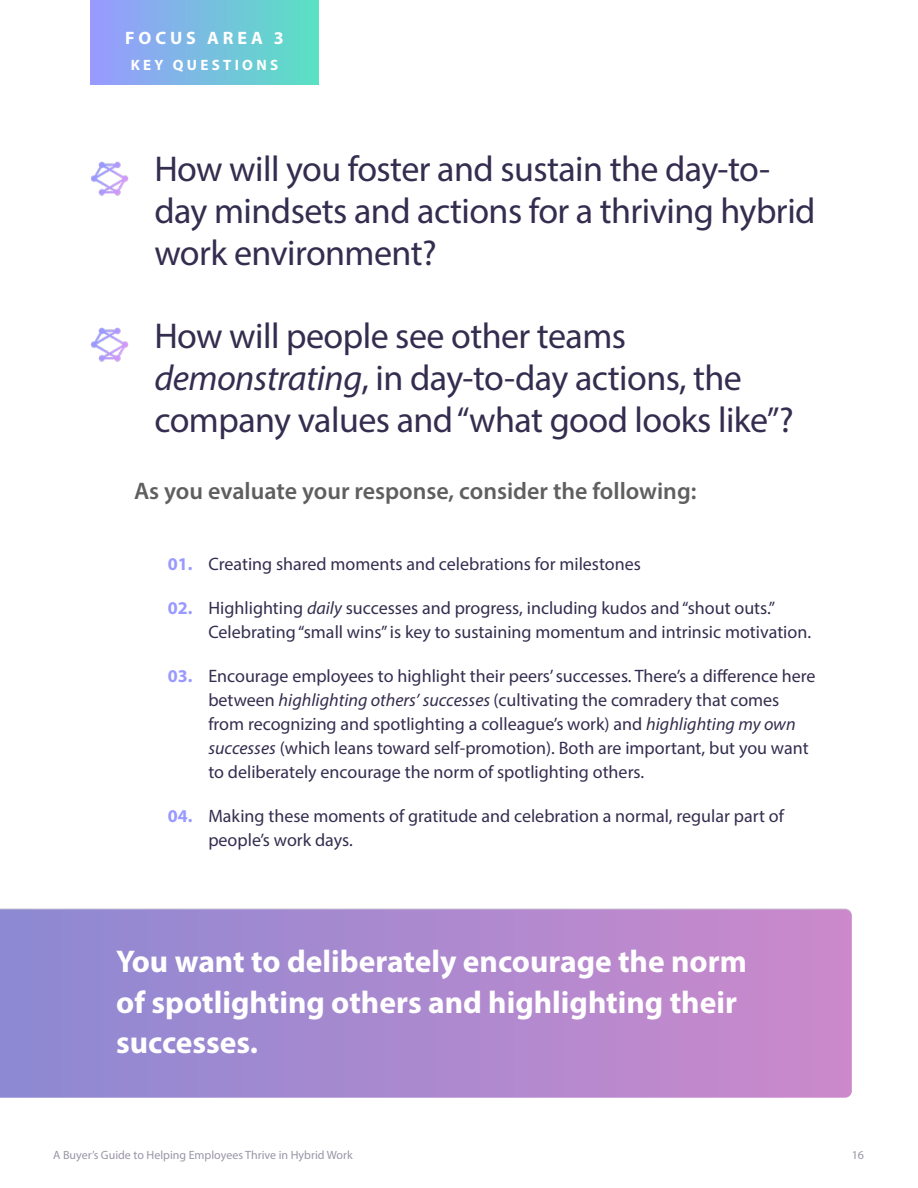
<style>
.page{position:relative;width:918px;height:1188px;background:#fff}
.page>*{position:absolute;margin:0;border:0;box-sizing:border-box;transform-origin:0 0}
.t1{font:36px/42px "Myriad Pro";letter-spacing:-.015em;color:#352d4f}
.t2{font:700 31.5px/40.5px "Myriad Pro";color:#fff}
.t3{font:600 24px "Myriad Pro";color:#5f5f5f}
.t4{font:18px/24px "Myriad Pro";color:#352d4f}
.t5{font:700 18px "Myriad Pro";letter-spacing:.22em;color:#fff}
.t6{font:700 15px "Myriad Pro";letter-spacing:.22em;color:#fff}
.t7{font:12px "Myriad Pro";color:#9a95a7}
.s1{font-style:italic}
.s2{font-weight:700;color:#99f}
</style>
<div class="page">
<div style="left:90px;top:0;width:228px;height:85px;background:linear-gradient(to right,#99f,#59e1c3)"></div>
<img style="left:91px;top:161px;width:38px;height:35px">
<img style="left:91px;top:327px;width:38px;height:35px">
<svg style="left:0;top:908px;width:852px;height:190px;background:#ac89cf"></svg>
<p class="t5" style="left:125px;top:26px;width:160px">FOCUS AREA 3</p>
<p class="t6" style="left:131px;top:55px;width:149px">KEY QUESTIONS</p>
<h1 class="t1" style="left:154px;top:148px;width:663px">How will you foster and sustain the day-to&shy;day mindsets and actions for a thriving hybrid work environment?</h1>
<h1 class="t1" style="left:154px;top:314px;width:641px">How will people see other teams <span class="s1">demonstrating</span>, in day-to-day actions, the company values and “what good looks like”?</h1>
<h3 class="t3" style="left:134px;top:476px;width:564px">As you evaluate your response, consider the following:</h3>
<p class="t4" style="left:168px;top:551px;width:475px"><span class="s2">01.</span> Creating shared moments and celebrations for milestones</p>
<p class="t4" style="left:208px;top:596px;width:604px;text-indent:-40px"><span class="s2">02.</span> Highlighting <span class="s1">daily</span> successes and progress, including kudos and “shout outs.”<br>Celebrating “small wins” is key to sustaining momentum and intrinsic motivation.</p>
<p class="t4" style="left:208px;top:664px;width:609px;text-indent:-40px"><span class="s2">03.</span> Encourage employees to highlight their peers’ successes. There’s a difference here between <span class="s1">highlighting others’ successes</span> (cultivating the comradery that comes from recognizing and spotlighting a colleague’s work) and <span class="s1">highlighting my own successes</span> (which leans toward self-promotion). Both are important, but you want to deliberately encourage the norm of spotlighting others.</p>
<p class="t4" style="left:208px;top:804px;width:577px;text-indent:-40px"><span class="s2">04.</span> Making these moments of gratitude and celebration a normal, regular part of people’s work days.</p>
<h2 class="t2" style="left:116px;top:940px;width:632px">You want to deliberately encourage the norm of spotlighting others and highlighting their successes.</h2>
<p class="t7" style="left:53px;top:1148px;width:301px">A Buyer’s Guide to Helping Employees Thrive in Hybrid Work</p>
<p class="t7" style="left:852px;top:1148px;width:14px">16</p>
</div>
